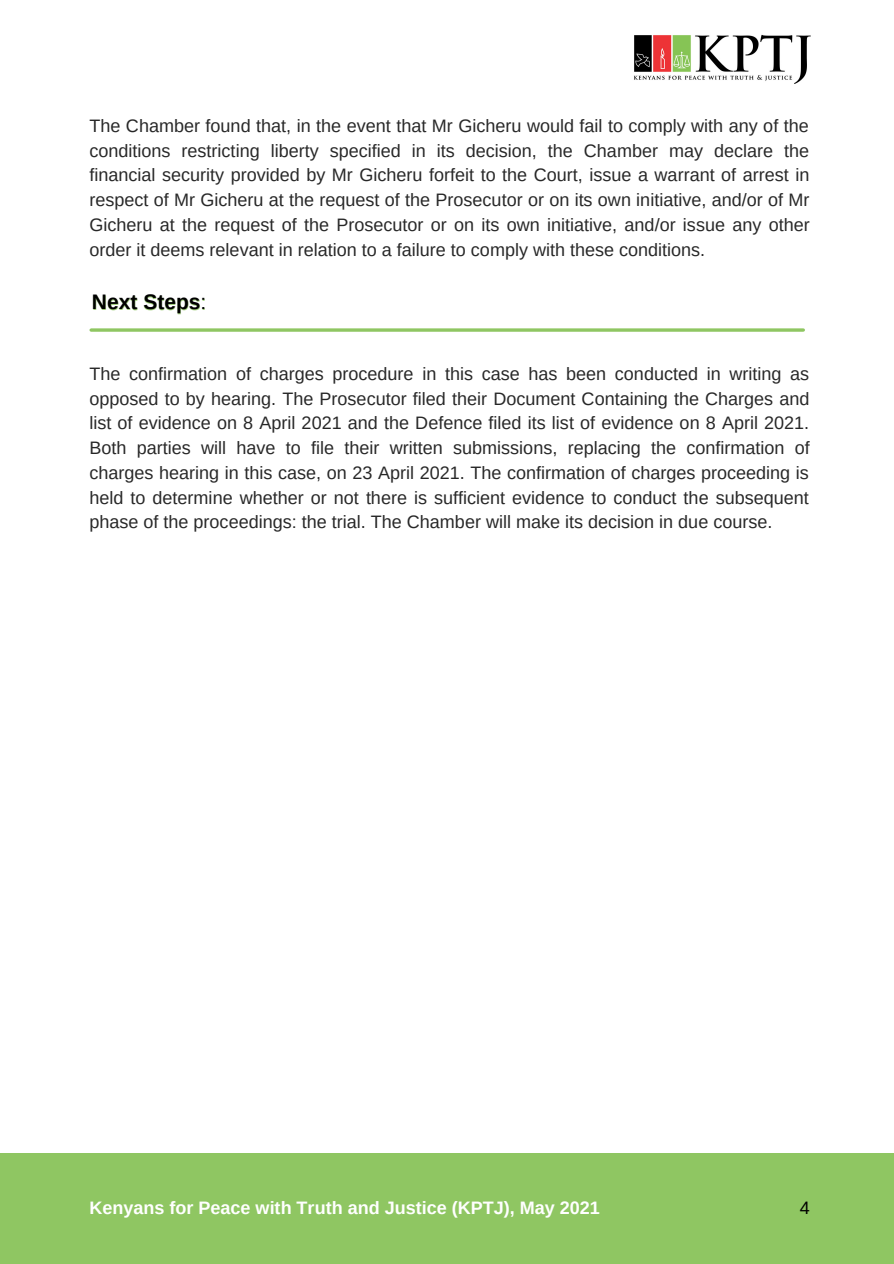
<style>
.page{position:relative;width:894px;height:1264px;background:#fff}
.page>*{position:absolute;margin:0;border:0;box-sizing:border-box;transform-origin:0 0}
.t1{font:700 21px "Arimo";color:#000}
.t2{font:18px/24.8px "Arimo";color:#000;text-align:justify}
.t3{font:700 18px "Arimo";color:#fff}
.s1{font-weight:400;color:rgb(143 198 98/.87)}
</style>
<div class="page">
<div style="left:0;top:1153px;width:893px;height:110px;background:#8fc662"></div>
<svg style="left:91px;top:328px;width:712px;height:4px;background:#a0ce79"></svg>
<img style="left:634px;top:34px;width:177px;height:50px">
<p class="t2" style="left:89px;top:113px;width:721px">The Chamber found that, in the event that Mr Gicheru would fail to comply with any of the conditions restricting liberty specified in its decision, the Chamber may declare the financial security provided by Mr Gicheru forfeit to the Court, issue a warrant of arrest in respect of Mr Gicheru at the request of the Prosecutor or on its own initiative, and/or of Mr Gicheru at the request of the Prosecutor or on its own initiative, and/or issue any other order it deems relevant in relation to a failure to comply with these conditions.</p>
<p class="t1" style="left:92px;top:290px;width:116px">Next Steps<span class="s1">:</span></p>
<p class="t2" style="left:89px;top:361px;width:721px">The confirmation of charges procedure in this case has been conducted in writing as opposed to by hearing. The Prosecutor filed their Document Containing the Charges and list of evidence on 8 April 2021 and the Defence filed its list of evidence on 8 April 2021.<br>Both parties will have to file their written submissions, replacing the confirmation of charges hearing in this case, on 23 April 2021. The confirmation of charges proceeding is held to determine whether or not there is sufficient evidence to conduct the subsequent phase of the proceedings: the trial. The Chamber will make its decision in due course.</p>
<p class="t3" style="left:89px;top:1197px;width:512px">Kenyans for Peace with Truth and Justice (KPTJ), May 2021</p>
<p class="t2" style="left:799px;top:1195px;width:12px">4</p>
</div>
